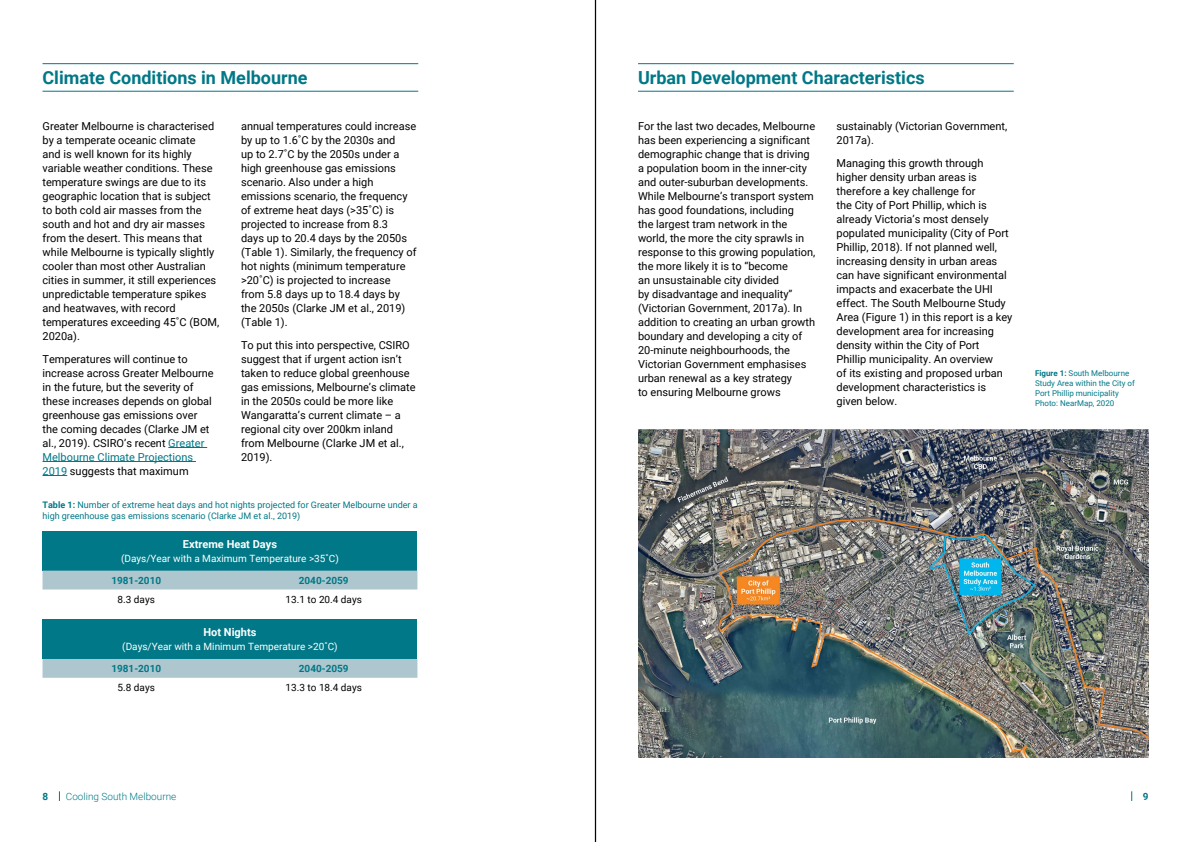
<style>
.page{position:relative;width:1191px;height:842px;background:#fff}
.page>*{position:absolute;margin:0;border:0;box-sizing:border-box;transform-origin:0 0}
.t1{font:700 18px "Roboto";color:#007887}
.t2{font:11px/14px "Roboto";color:#000}
.t3{font:700 11px "Roboto";color:#fff}
.t4{font:10px "Roboto";color:#fff}
.t5{font:10px "Roboto";color:#000}
.t6{font:700 10px "Roboto";color:#007887}
.t7{font:300 10px "Roboto";color:#007887}
.t8{font:9px/10.8px "Roboto";color:#007887}
.t9{font:8px/10px "Roboto";color:#007887}
.s1{color:#007887}
.s2{font-weight:700}
</style>
<div class="page">
<hr style="left:168px;top:447px;width:39px;height:1px;background:#007887">
<hr style="left:43px;top:461px;width:153px;height:1px;background:#007887">
<svg style="left:43px;top:475px;width:24px;height:1px"></svg>
<div style="left:43px;top:531px;width:374px;height:40px;background:#007887"></div>
<svg style="left:43px;top:571px;width:374px;height:107px"></svg>
<div style="left:43px;top:620px;width:374px;height:39px;background:#007887"></div>
<hr style="left:43px;top:91px;width:375px;height:1px;background:#007887">
<hr style="left:43px;top:63px;width:375px;height:1px;background:#007887">
<img style="left:638px;top:429px;width:510px;height:329px">
<hr style="left:638px;top:91px;width:375px;height:1px;background:#007887">
<hr style="left:638px;top:63px;width:375px;height:1px;background:#007887">
<hr style="left:595px;top:0;width:1px;height:842px;background:#000">
<h1 class="t1" style="left:43px;top:65px;width:266px">Climate Conditions in Melbourne</h1>
<p class="t2" style="left:43px;top:119px;width:178px">Greater Melbourne is characterised by a temperate oceanic climate<br>and is well known for its highly variable weather conditions. These temperature swings are due to its geographic location that is subject to both cold air masses from the south and hot and dry air masses from the desert. This means that while Melbourne is typically slightly cooler than most other Australian cities in summer, it still experiences unpredictable temperature spikes and heatwaves, with record temperatures exceeding 45˚C (BOM,<br>2020a).</p>
<p class="t2" style="left:43px;top:351px;width:173px">Temperatures will continue to increase across Greater Melbourne in the future, but the severity of these increases depends on global greenhouse gas emissions over the coming decades (Clarke JM et al., 2019). CSIRO’s recent <span class="s1">Greater<br>Melbourne Climate Projections<br>2019</span> suggests that maximum</p>
<p class="t2" style="left:241px;top:119px;width:177px">annual temperatures could increase by up to 1.6˚C by the 2030s and<br>up to 2.7˚C by the 2050s under a high greenhouse gas emissions scenario. Also under a high emissions scenario, the frequency of extreme heat days (&gt;35˚C) is projected to increase from 8.3<br>days up to 20.4 days by the 2050s (Table 1). Similarly, the frequency of hot nights (minimum temperature &gt;20˚C) is projected to increase from 5.8 days up to 18.4 days by the 2050s (Clarke JM et al., 2019) (Table 1).</p>
<p class="t2" style="left:241px;top:337px;width:176px">To put this into perspective, CSIRO suggest that if urgent action isn’t taken to reduce global greenhouse gas emissions, Melbourne’s climate in the 2050s could be more like<br>Wangaratta’s current climate – a regional city over 200km inland from Melbourne (Clarke JM et al.,<br>2019).</p>
<p class="t8" style="left:43px;top:499px;width:377px"><span class="s2">Table 1:</span> Number of extreme heat days and hot nights projected for Greater Melbourne under a high greenhouse gas emissions scenario (Clarke JM et al., 2019)</p>
<p class="t3" style="left:183px;top:536px;width:95px">Extreme Heat Days</p>
<p class="t4" style="left:121px;top:552px;width:219px">(Days/Year with a Maximum Temperature &gt;35˚C)</p>
<p class="t6" style="left:111px;top:573px;width:51px">1981-2010</p>
<p class="t6" style="left:299px;top:573px;width:51px">2040-2059</p>
<p class="t5" style="left:118px;top:592px;width:39px">8.3 days</p>
<p class="t5" style="left:285px;top:592px;width:78px">13.1 to 20.4 days</p>
<p class="t3" style="left:203px;top:625px;width:54px">Hot Nights</p>
<p class="t4" style="left:122px;top:640px;width:217px">(Days/Year with a Minimum Temperature &gt;20˚C)</p>
<p class="t6" style="left:111px;top:661px;width:51px">1981-2010</p>
<p class="t6" style="left:299px;top:661px;width:51px">2040-2059</p>
<p class="t5" style="left:118px;top:680px;width:39px">5.8 days</p>
<p class="t5" style="left:285px;top:680px;width:78px">13.3 to 18.4 days</p>
<h1 class="t1" style="left:638px;top:65px;width:288px">Urban Development Characteristics</h1>
<p class="t2" style="left:638px;top:119px;width:179px">For the last two decades, Melbourne has been experiencing a significant demographic change that is driving a population boom in the inner-city and outer-suburban developments.<br>While Melbourne’s transport system has good foundations, including<br>the largest tram network in the world, the more the city sprawls in response to this growing population, the more likely it is to “become<br>an unsustainable city divided<br>by disadvantage and inequality” (Victorian Government, 2017a). In addition to creating an urban growth boundary and developing a city of 20-minute neighbourhoods, the Victorian Government emphasises urban renewal as a key strategy<br>to ensuring Melbourne grows</p>
<p class="t2" style="left:836px;top:119px;width:172px">sustainably (Victorian Government,<br>2017a).</p>
<p class="t2" style="left:836px;top:155px;width:177px">Managing this growth through higher density urban areas is therefore a key challenge for<br>the City of Port Phillip, which is already Victoria’s most densely populated municipality (City of Port<br>Phillip, 2018). If not planned well, increasing density in urban areas can have significant environmental impacts and exacerbate the UHI effect. The South Melbourne Study<br>Area (Figure 1) in this report is a key development area for increasing density within the City of Port<br>Phillip municipality. An overview<br>of its existing and proposed urban development characteristics is given below.</p>
<p class="t9" style="left:1035px;top:368px;width:101px"><span class="s2">Figure 1:</span> South Melbourne<br>Study Area within the City of<br>Port Phillip municipality<br>Photo: NearMap, 2020</p>
<p class="t6" style="left:43px;top:789px;width:7px">8</p>
<p class="t7" style="left:66px;top:789px;width:112px">Cooling South Melbourne</p>
<p class="t6" style="left:1142px;top:789px;width:7px">9</p>
</div>
